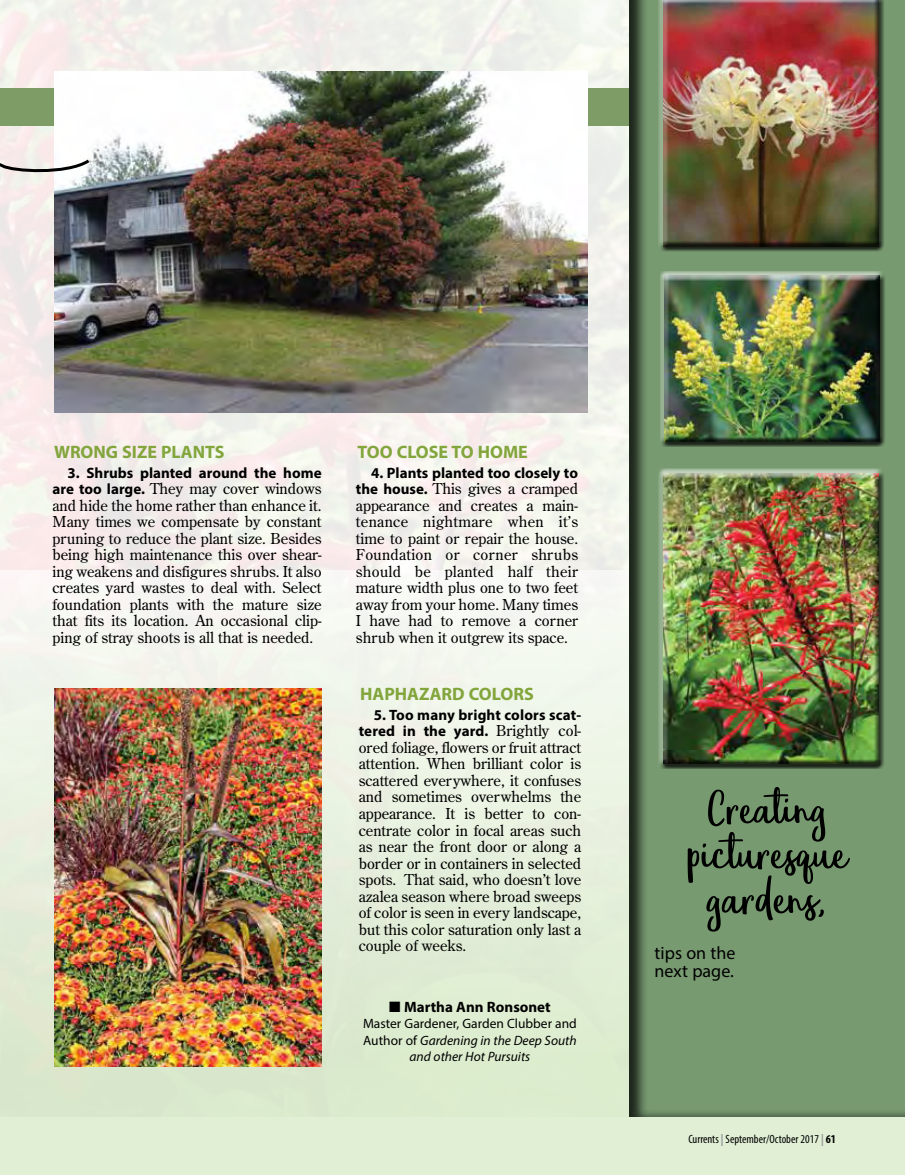
<style>
.page{position:relative;width:905px;height:1175px;background:#fff}
.page>*{position:absolute;margin:0;border:0;box-sizing:border-box;transform-origin:0 0}
.t1{font:54px/45px "Eufoniem One";color:#000;text-align:center}
.t2{font:700 18px "Myriad Pro";color:#82a53c}
.t3{font:18px/18px "Myriad Pro";color:#000}
.t4{font:15px/16.5px "Century Old Style Std";color:#000;text-align:justify}
.t5{font:700 15px/16.5px "Myriad Pro";color:#000;text-align:right}
.t6{font:italic 13.5px/16.5px "Myriad Pro";color:#000;text-align:center}
.t7{font:condensed 12px "Myriad Pro";color:#000}
.s1{font-family:"Myriad Pro";font-weight:700}
.s2{font-family:"Century Old Style Std";font-weight:400}
.s3{font-style:normal}
.s4{font-weight:700;color:#939598}
.s5{font-weight:700}
</style>
<div class="page">
<img style="left:0;top:0;width:627px;height:570px">
<div style="left:0;top:570px;width:904px;height:604px;background:linear-gradient(to bottom,#f6f7f2,#d8e8c8)"></div>
<div style="left:0;top:89px;width:904px;height:37px;background:#7d9c66"></div>
<img style="left:55px;top:688px;width:266px;height:378px">
<img style="left:55px;top:72px;width:532px;height:340px">
<svg style="left:0;top:152px;width:93px;height:23px"></svg>
<div style="left:627px;top:0;width:277px;height:1117px;background:#000;opacity:.75"></div>
<div style="left:659px;top:0;width:225px;height:252px;background:#000;opacity:.75"></div>
<div style="left:659px;top:470px;width:225px;height:299px;background:#000;opacity:.75"></div>
<div style="left:660px;top:272px;width:225px;height:175px;background:#000;opacity:.75"></div>
<p class="t2" style="left:54px;top:440px;width:172px">WRONG SIZE PLANTS</p>
<p class="t2" style="left:357px;top:440px;width:172px">TOO CLOSE TO HOME</p>
<p class="t5" style="left:68px;top:464px;width:255px">3. Shrubs planted around the home</p>
<p class="t4" style="left:52px;top:480px;width:270px"><span class="s1">are too large.</span> They may cover windows and hide the home rather than enhance it.<br>Many times we compensate by constant pruning to reduce the plant size. Besides being high maintenance this over shear&shy;ing weakens and disfigures shrubs. It also creates yard wastes to deal with. Select foundation plants with the mature size that fits its location. An occasional clip&shy;ping of stray shoots is all that is needed.</p>
<p class="t5" style="left:371px;top:464px;width:208px">4. Plants planted too closely to</p>
<p class="t4" style="left:356px;top:480px;width:224px"><span class="s1">the house.</span> This gives a cramped appearance and creates a main&shy;tenance nightmare when it’s time to paint or repair the house.<br>Foundation or corner shrubs should be planted half their mature width plus one to two feet away from your home. Many times I have had to remove a corner shrub when it outgrew its space.</p>
<p class="t2" style="left:360px;top:682px;width:175px">HAPHAZARD COLORS</p>
<p class="t5" style="left:359px;top:706px;width:224px">5. Too many bright colors scat&shy;tered in the yard. <span class="s2">Brightly col-</span></p>
<p class="t4" style="left:359px;top:739px;width:224px">ored foliage, flowers or fruit attract attention. When brilliant color is scattered everywhere, it confuses and sometimes overwhelms the appearance. It is better to con&shy;centrate color in focal areas such as near the front door or along a border or in containers in selected spots. That said, who doesn’t love azalea season where broad sweeps of color is seen in every landscape, but this color saturation only last a couple of weeks.</p>
<p class="t5" style="left:389px;top:997px;width:163px">■ Martha Ann Ronsonet</p>
<p class="t6" style="left:363px;top:1015px;width:215px"><span class="s3">Master Gardener, Garden Clubber and<br>Author of</span> Gardening in the Deep South and other Hot Pursuits</p>
<h1 class="t1" style="left:687px;top:789px;width:161px">Creating picturesque gardens,</h1>
<p class="t3" style="left:654px;top:943px;width:82px">tips on the next page.</p>
<p class="t7" style="left:688px;top:1132px;width:149px">Currents <span class="s4">|</span> September/October 2017 <span class="s4">|</span> <span class="s5">61</span></p>
</div>
